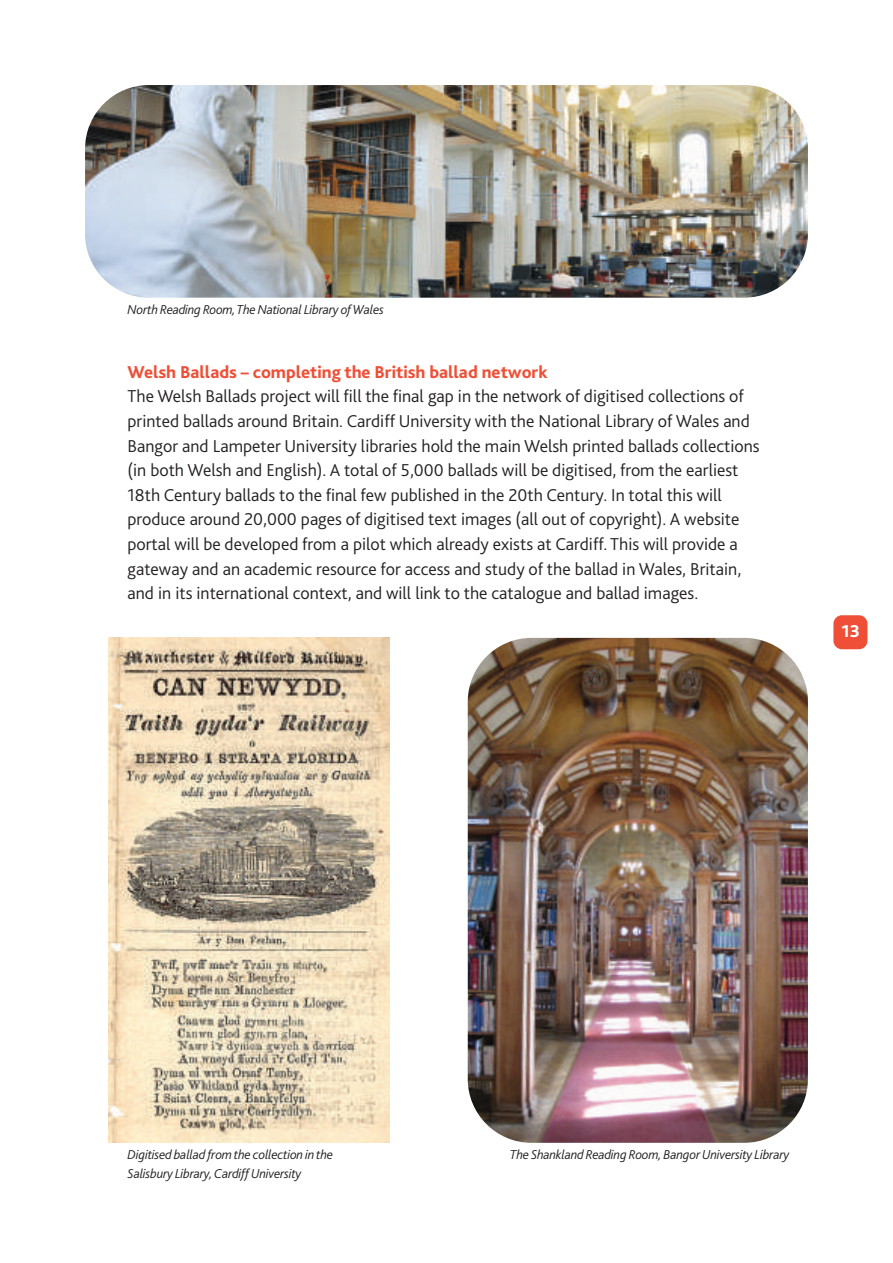
<style>
.page{position:relative;width:893px;height:1263px;background:#fff}
.page>*{position:absolute;margin:0;border:0;box-sizing:border-box;transform-origin:0 0}
.t1{font:300 18px/24.6px "Bliss 2";color:#231f20}
.t2{font:800 18px "Bliss 2";color:#ef4f37}
.t3{font:800 18px "Bliss 2";color:#fff}
.t4{font:italic 300 13.5px/18.5px "Bliss 2";letter-spacing:-.015em;color:#231f20}
</style>
<div class="page">
<div style="left:833px;top:615px;width:34px;height:34px;background:#ef4f37;border-radius:9px"></div>
<img style="left:86px;top:85px;width:722px;height:213px;border-radius:64px">
<img style="left:109px;top:638px;width:280px;height:505px">
<img style="left:468px;top:638px;width:340px;height:505px;border-radius:64px">
<p class="t4" style="left:128px;top:302px;width:258px">North Reading Room,The National Library ofWales</p>
<p class="t2" style="left:128px;top:365px;width:422px">Welsh Ballads – completing the British ballad network</p>
<p class="t1" style="left:128px;top:386px;width:634px">The Welsh Ballads project will fill the final gap in the network of digitised collections of printed ballads around Britain. Cardiff University with the National Library of Wales and Bangor and Lampeter University libraries hold the main Welsh printed ballads collections (in both Welsh and English). A total of 5,000 ballads will be digitised, from the earliest 18th Century ballads to the final few published in the 20th Century. In total this will produce around 20,000 pages of digitised text images (all out of copyright). A website portal will be developed from a pilot which already exists at Cardiff. This will provide a gateway and an academic resource for access and study of the ballad in Wales, Britain, and in its international context, and will link to the catalogue and ballad images.</p>
<p class="t3" style="left:841px;top:624px;width:20px">13</p>
<p class="t4" style="left:128px;top:1147px;width:207px">Digitised ballad fromthe collection in the<br>Salisbury Library,CardiffUniversity</p>
<p class="t4" style="left:510px;top:1147px;width:281px">The Shankland Reading Room, BangorUniversity Library</p>
</div>
